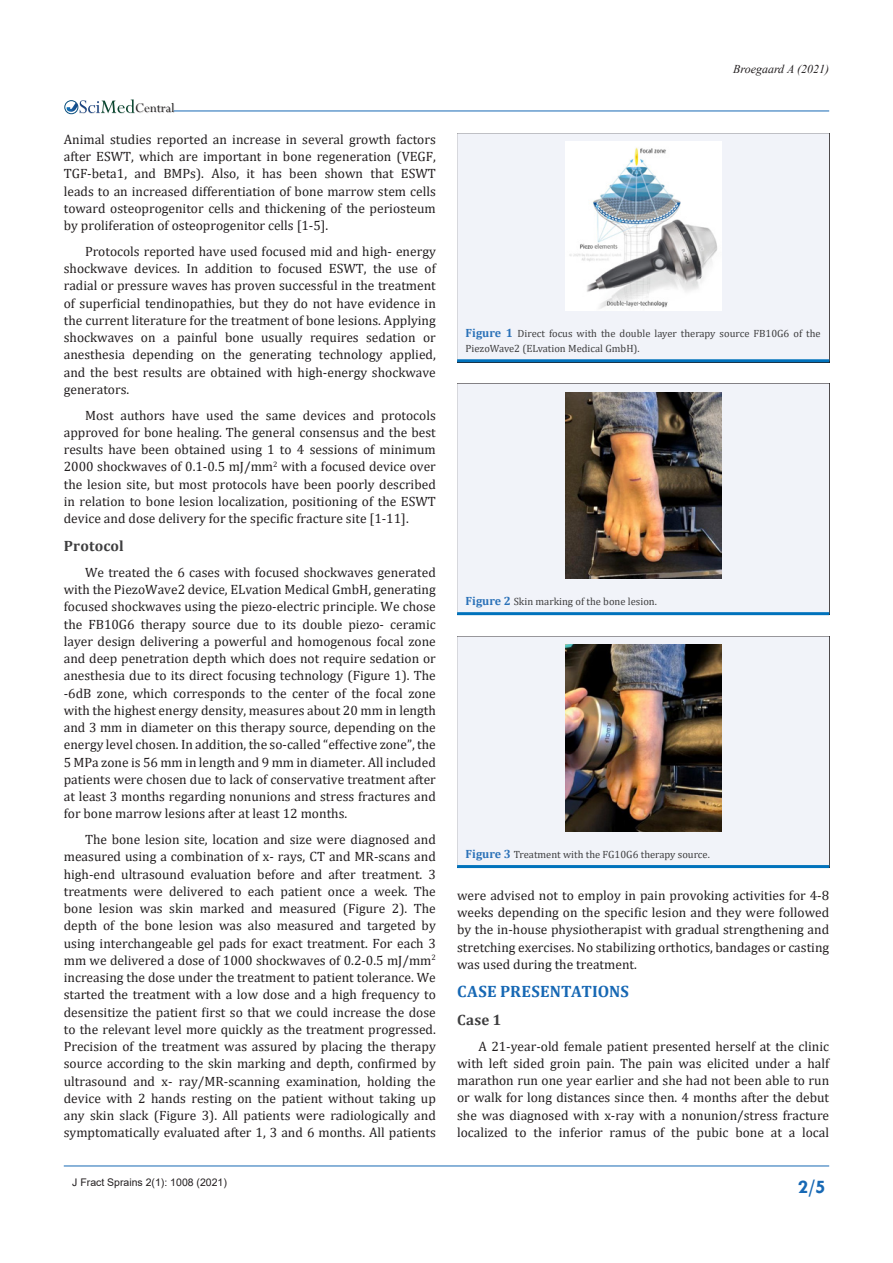
<style>
.page{position:relative;width:893px;height:1263px;background:#fff}
.page>*{position:absolute;margin:0;border:0;box-sizing:border-box;transform-origin:0 0}
.t1{font:700 19.5px "Tw Cen";color:#1768b4}
.heading_2{font:700 16.5px "Cambria";letter-spacing:.01em;color:#1768b4}
.heading_2-2{font:700 15px "Cambria";letter-spacing:.01em;color:#3e3e3f}
.Body_Text{font:700 15px "Cambria";color:#3e3e3f}
.t2{font:14.55px "Perpetua";color:#211e1e}
.Body_Text-2{font:13.5px/17.2px "Cambria";color:#231f20;text-align:justify}
.t3{font:italic 12px "Times New Roman";color:#231f20}
.t4{font:10.5px/15px "Cambria";color:#3e3e3f}
.t5{font:10.5px "Arial";color:#231f20}
.s1{font-weight:700;font-size:12px;color:#2a71b8}
</style>
<div class="page">
<img style="left:79px;top:103px;width:96px;height:11px">
<div style="left:64px;top:100px;width:14px;height:14px;border:1px solid #074d7c;border-radius:50%"></div>
<svg style="left:66px;top:99px;width:69px;height:14px"></svg>
<hr style="left:64px;top:1166px;width:765px;height:1px;background:#1768b4">
<hr style="left:174px;top:111px;width:655px;height:1px;background:#1768b4">
<div style="left:457px;top:133px;width:372px;height:226px;background:#f1f3f9"></div>
<hr style="left:457px;top:359px;width:372px;height:3px;background:#0072bc">
<img style="left:565px;top:142px;width:156px;height:169px">
<div style="left:457px;top:383px;width:372px;height:229px;background:#f1f3f9"></div>
<hr style="left:457px;top:612px;width:372px;height:3px;background:#0072bc">
<img style="left:565px;top:392px;width:156px;height:187px">
<div style="left:457px;top:636px;width:372px;height:229px;background:#f1f3f9"></div>
<hr style="left:457px;top:865px;width:372px;height:3px;background:#0072bc">
<img style="left:565px;top:645px;width:156px;height:187px">
<p class="t2" style="left:135px;top:99px;width:41px">Central</p>
<p class="Body_Text-2" style="left:64px;top:130px;width:374px">Animal studies reported an increase in several growth factors after ESWT, which are important in bone regeneration (VEGF, TGF-beta1, and BMPs). Also, it has been shown that ESWT leads to an increased differentiation of bone marrow stem cells toward osteoprogenitor cells and thickening of the periosteum by proliferation of osteoprogenitor cells [1-5].</p>
<p class="Body_Text-2" style="left:64px;top:242px;width:374px;text-indent:21px">Protocols reported have used focused mid and high- energy shockwave devices. In addition to focused ESWT, the use of radial or pressure waves has proven successful in the treatment of superficial tendinopathies, but they do not have evidence in the current literature for the treatment of bone lesions. Applying shockwaves on a painful bone usually requires sedation or anesthesia depending on the generating technology applied, and the best results are obtained with high-energy shockwave generators.</p>
<p class="Body_Text-2" style="left:64px;top:406px;width:374px;text-indent:21px">Most authors have used the same devices and protocols approved for bone healing. The general consensus and the best results have been obtained using 1 to 4 sessions of minimum 2000 shockwaves of 0.1-0.5 mJ/mm<sup>2</sup> with a focused device over the lesion site, but most protocols have been poorly described in relation to bone lesion localization, positioning of the ESWT device and dose delivery for the specific fracture site [1-11].</p>
<p class="heading_2-2" style="left:64px;top:535px;width:61px">Protocol</p>
<p class="Body_Text-2" style="left:64px;top:563px;width:374px;text-indent:21px">We treated the 6 cases with focused shockwaves generated with the PiezoWave2 device, ELvation Medical GmbH, generating focused shockwaves using the piezo-electric principle. We chose the FB10G6 therapy source due to its double piezo- ceramic layer design delivering a powerful and homogenous focal zone and deep penetration depth which does not require sedation or anesthesia due to its direct focusing technology (Figure 1). The -6dB zone, which corresponds to the center of the focal zone with the highest energy density, measures about 20 mm in length and 3 mm in diameter on this therapy source, depending on the energy level chosen. In addition, the so-called “effective zone”, the 5 MPa zone is 56 mm in length and 9 mm in diameter. All included patients were chosen due to lack of conservative treatment after at least 3 months regarding nonunions and stress fractures and for bone marrow lesions after at least 12 months.</p>
<p class="Body_Text-2" style="left:64px;top:831px;width:374px;text-indent:21px">The bone lesion site, location and size were diagnosed and measured using a combination of x- rays, CT and MR-scans and high-end ultrasound evaluation before and after treatment. 3 treatments were delivered to each patient once a week. The bone lesion was skin marked and measured (Figure 2). The depth of the bone lesion was also measured and targeted by using interchangeable gel pads for exact treatment. For each 3 mm we delivered a dose of 1000 shockwaves of 0.2-0.5 mJ/mm<sup>2 </sup>increasing the dose under the treatment to patient tolerance. We started the treatment with a low dose and a high frequency to desensitize the patient first so that we could increase the dose to the relevant level more quickly as the treatment progressed.<br>Precision of the treatment was assured by placing the therapy source according to the skin marking and depth, confirmed by ultrasound and x- ray/MR-scanning examination, holding the device with 2 hands resting on the patient without taking up any skin slack (Figure 3). All patients were radiologically and symptomatically evaluated after 1, 3 and 6 months. All patients</p>
<p class="t3" style="left:733px;top:61px;width:98px">Broegaard A (2021)</p>
<p class="t4" style="left:466px;top:326px;width:357px"><span class="s1">Figure 1</span> Direct focus with the double layer therapy source FB10G6 of the<br>PiezoWave2 (ELvation Medical GmbH).</p>
<p class="t4" style="left:466px;top:594px;width:193px"><span class="s1">Figure 2</span> Skin marking of the bone lesion.</p>
<p class="t4" style="left:466px;top:847px;width:246px"><span class="s1">Figure 3</span> Treatment with the FG10G6 therapy source.</p>
<p class="Body_Text-2" style="left:457px;top:886px;width:374px">were advised not to employ in pain provoking activities for 4-8 weeks depending on the specific lesion and they were followed by the in-house physiotherapist with gradual strengthening and stretching exercises. No stabilizing orthotics, bandages or casting was used during the treatment.</p>
<p class="heading_2" style="left:457px;top:979px;width:173px">CASE PRESENTATIONS</p>
<p class="Body_Text" style="left:457px;top:1009px;width:46px">Case 1</p>
<p class="Body_Text-2" style="left:457px;top:1037px;width:374px;text-indent:21px">A 21-year-old female patient presented herself at the clinic with left sided groin pain. The pain was elicited under a half marathon run one year earlier and she had not been able to run or walk for long distances since then. 4 months after the debut she was diagnosed with x-ray with a nonunion/stress fracture localized to the inferior ramus of the pubic bone at a local</p>
<p class="t5" style="left:72px;top:1175px;width:156px">J Fract Sprains 2(1): 1008 (2021)</p>
<p class="t1" style="left:798px;top:1175px;width:29px">2/5</p>
</div>
